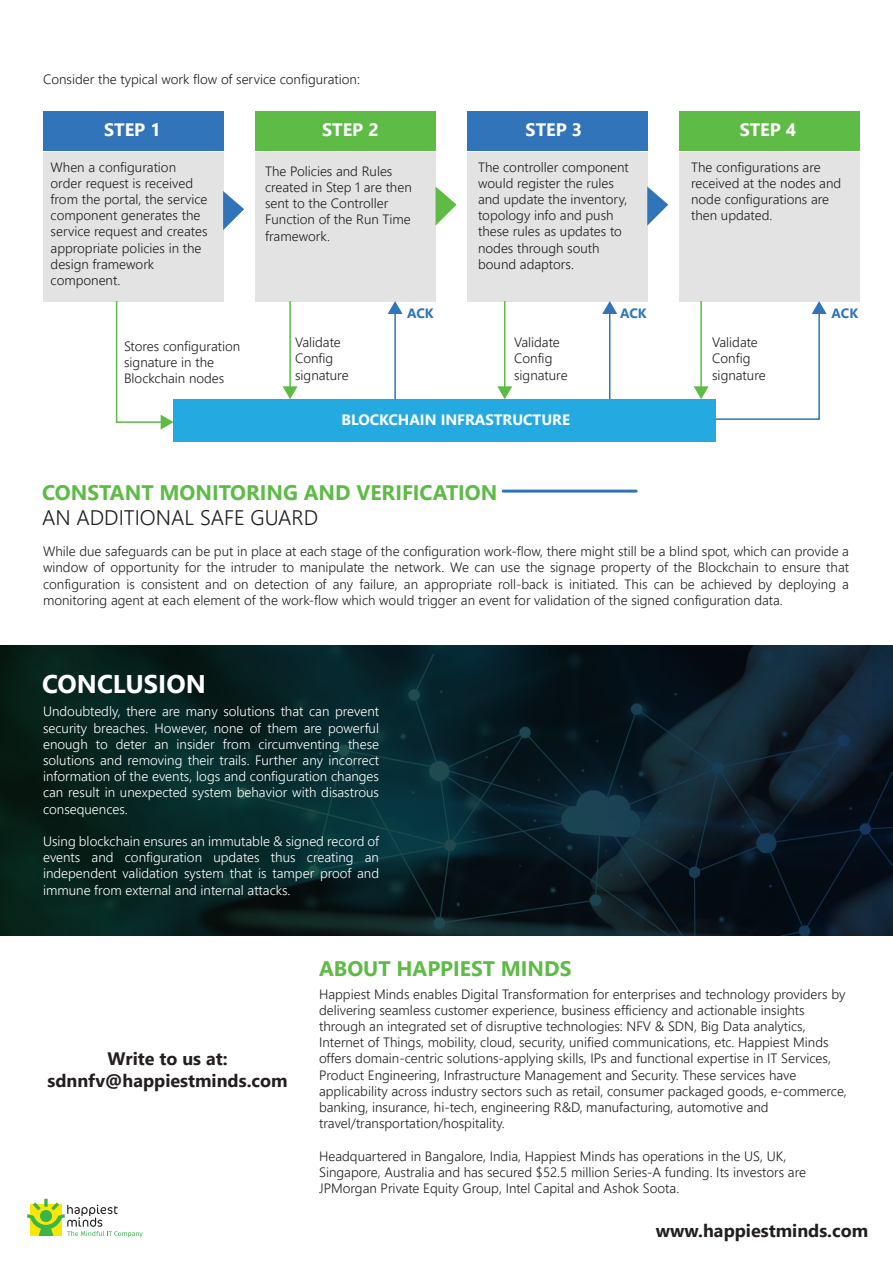
<style>
.page{position:relative;width:893px;height:1263px;background:#fff}
.page>*{position:absolute;margin:0;border:0;box-sizing:border-box;transform-origin:0 0}
.t1{font:700 25.5px "Segoe UI";color:#fff}
.t2{font:700 21px "Segoe UI";color:#5dbb46}
.t3{font:300 21px "Segoe UI";color:#231f20}
.t4{font:700 18px/21.6px "Segoe UI";color:#231f20;text-align:center}
.t5{font:700 18px "Segoe UI";color:#fff}
.t6{font:700 15px "Segoe UI";color:#fff}
.t7{font:300 13.5px/16.2px "Segoe UI";color:#231f20}
.t8{font:300 13.5px/16.2px "Segoe UI";color:#fff;text-align:justify}
.t9{font:700 13.5px "Segoe UI";letter-spacing:-.01em;color:#3174ba}
</style>
<div class="page">
<svg style="left:0;top:645px;width:893px;height:291px;background:#092126"></svg>
<div style="left:43px;top:111px;width:180px;height:40px;background:#3174ba"></div>
<div style="left:43px;top:152px;width:180px;height:149px;background:#e2e3e2"></div>
<div style="left:255px;top:152px;width:180px;height:149px;background:#e2e3e2"></div>
<div style="left:467px;top:152px;width:180px;height:149px;background:#e2e3e2"></div>
<div style="left:679px;top:152px;width:180px;height:149px;background:#e2e3e2"></div>
<div style="left:255px;top:111px;width:180px;height:40px;background:#5dbb46"></div>
<div style="left:679px;top:111px;width:180px;height:40px;background:#5dbb46"></div>
<div style="left:467px;top:111px;width:180px;height:40px;background:#3174ba"></div>
<svg style="left:27px;top:1199px;width:116px;height:38px"></svg>
<hr style="left:503px;top:490px;width:133px;height:3px;background:#3174ba">
<svg style="left:223px;top:191px;width:21px;height:39px"></svg>
<svg style="left:436px;top:187px;width:21px;height:38px"></svg>
<svg style="left:647px;top:186px;width:21px;height:40px"></svg>
<div style="left:174px;top:399px;width:542px;height:42px;background:#24aae1"></div>
<svg style="left:115px;top:301px;width:59px;height:129px"></svg>
<hr style="left:289px;top:301px;width:2px;height:87px;background:#5dbb46">
<svg style="left:283px;top:386px;width:15px;height:13px"></svg>
<hr style="left:394px;top:312px;width:2px;height:87px;background:#3174ba">
<svg style="left:388px;top:301px;width:15px;height:13px"></svg>
<hr style="left:504px;top:301px;width:1px;height:87px;background:#5dbb46">
<svg style="left:497px;top:386px;width:15px;height:13px"></svg>
<hr style="left:609px;top:312px;width:1px;height:87px;background:#3174ba">
<svg style="left:602px;top:301px;width:15px;height:13px"></svg>
<svg style="left:694px;top:301px;width:133px;height:119px"></svg>
<p class="t7" style="left:43px;top:71px;width:318px">Consider the typical work flow of service configuration:</p>
<h3 class="t5" style="left:104px;top:115px;width:58px">STEP 1</h3>
<h3 class="t5" style="left:322px;top:115px;width:58px">STEP 2</h3>
<h3 class="t5" style="left:526px;top:115px;width:58px">STEP 3</h3>
<h3 class="t5" style="left:740px;top:115px;width:58px">STEP 4</h3>
<p class="t7" style="left:51px;top:158px;width:158px">When a configuration order request is received from the portal, the service component generates the service request and creates appropriate policies in the design framework component.</p>
<p class="t7" style="left:265px;top:162px;width:148px">The Policies and Rules created in Step 1 are then sent to the Controller<br>Function of the Run Time framework.</p>
<p class="t7" style="left:478px;top:158px;width:152px">The controller component would register the rules and update the inventory, topology info and push these rules as updates to nodes through south bound adaptors.</p>
<p class="t7" style="left:691px;top:158px;width:152px">The configurations are received at the nodes and node configurations are then updated.</p>
<p class="t9" style="left:407px;top:302px;width:28px">ACK</p>
<p class="t9" style="left:620px;top:302px;width:28px">ACK</p>
<p class="t9" style="left:832px;top:302px;width:28px">ACK</p>
<p class="t7" style="left:124px;top:337px;width:118px">Stores configuration signature in the<br>Blockchain nodes</p>
<p class="t7" style="left:295px;top:334px;width:55px">Validate<br>Config signature</p>
<p class="t7" style="left:514px;top:334px;width:55px">Validate<br>Config signature</p>
<p class="t7" style="left:712px;top:334px;width:55px">Validate<br>Config signature</p>
<p class="t6" style="left:342px;top:408px;width:230px">BLOCKCHAIN INFRASTRUCTURE</p>
<h2 class="t2" style="left:42px;top:475px;width:457px">CONSTANT MONITORING AND VERIFICATION</h2>
<h2 class="t3" style="left:42px;top:500px;width:278px">AN ADDITIONAL SAFE GUARD</h2>
<p class="t7" style="left:43px;top:543px;width:807px;text-align:justify">While due safeguards can be put in place at each stage of the configuration work-flow, there might still be a blind spot, which can provide a window of opportunity for the intruder to manipulate the network. We can use the signage property of the Blockchain to ensure that configuration is consistent and on detection of any failure, an appropriate roll-back is initiated. This can be achieved by deploying a monitoring agent at each element of the work-flow which would trigger an event for validation of the signed configuration data.</p>
<h1 class="t1" style="left:42px;top:663px;width:165px">CONCLUSION</h1>
<p class="t8" style="left:43px;top:703px;width:338px">Undoubtedly, there are many solutions that can prevent security breaches. However, none of them are powerful enough to deter an insider from circumventing these solutions and removing their trails. Further any incorrect information of the events, logs and configuration changes can result in unexpected system behavior with disastrous consequences.</p>
<p class="t8" style="left:43px;top:833px;width:338px">Using blockchain ensures an immutable &amp; signed record of events and configuration updates thus creating an independent validation system that is tamper proof and immune from external and internal attacks.</p>
<h3 class="t4" style="left:47px;top:1048px;width:242px">Write to us at: sdnnfv@happiestminds.com</h3>
<h2 class="t2" style="left:319px;top:952px;width:254px">ABOUT HAPPIEST MINDS</h2>
<p class="t7" style="left:319px;top:985px;width:529px">Happiest Minds enables Digital Transformation for enterprises and technology providers by delivering seamless customer experience, business efficiency and actionable insights through an integrated set of disruptive technologies: NFV &amp; SDN, Big Data analytics, Internet of Things, mobility, cloud, security, unified communications, etc. Happiest Minds offers domain-centric solutions-applying skills, IPs and functional expertise in IT Services, Product Engineering, Infrastructure Management and Security. These services have applicability across industry sectors such as retail, consumer packaged goods, e-commerce, banking, insurance, hi-tech, engineering R&amp;D, manufacturing, automotive and travel/transportation/hospitality.</p>
<p class="t7" style="left:319px;top:1147px;width:488px">Headquartered in Bangalore, India, Happiest Minds has operations in the US, UK,<br>Singapore, Australia and has secured $52.5 million Series-A funding. Its investors are<br>JPMorgan Private Equity Group, Intel Capital and Ashok Soota.</p>
<h3 class="t4" style="left:656px;top:1220px;width:214px">www.happiestminds.com</h3>
</div>
